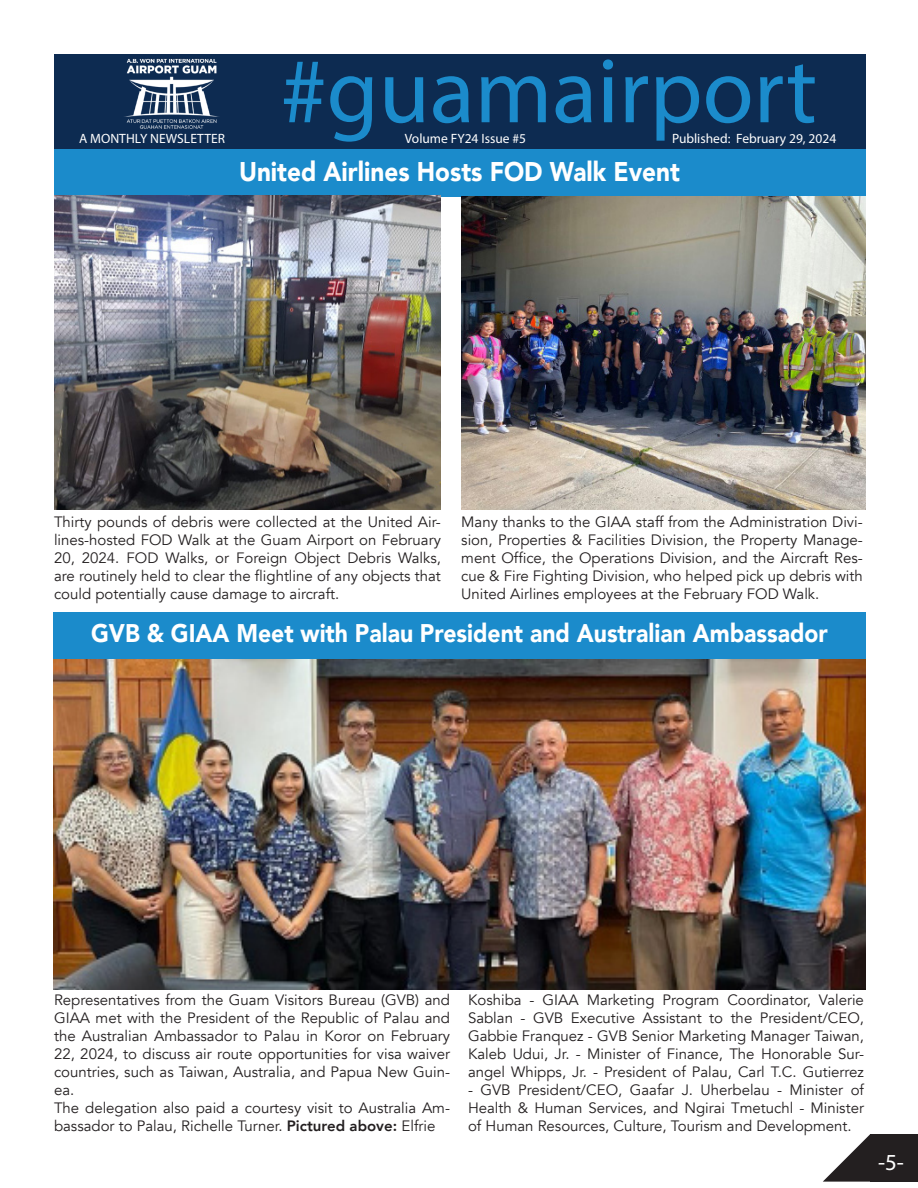
<style>
.page{position:relative;width:918px;height:1188px;background:#fff}
.page>*{position:absolute;margin:0;border:0;box-sizing:border-box;transform-origin:0 0}
.Title_-_79pt{font:93px "Myriad Pro";color:#1b8bcb}
.t1{font:900 27px "Avenir";color:#fff;scale:.9 1}
.t2{font:900 25.5px "Avenir";color:#fff;scale:.9 1}
.t3{font:23.1px "Myriad Pro";color:#fff}
.t4{font:15px/18px "Avenir";color:#231f20;text-align:justify}
.Body_Text{font:13.5px "Myriad Pro";color:#fff}
.s1{font-weight:800}
</style>
<div class="page">
<div style="left:870px;top:1134px;width:48px;height:48px;background:#231f20"></div>
<svg style="left:823px;top:1134px;width:47px;height:48px"></svg>
<div style="left:54px;top:54px;width:811px;height:95px;background:#0d2b51"></div>
<img style="left:124px;top:58px;width:95px;height:71px">
<div style="left:54px;top:149px;width:811px;height:48px;background:#1b8bcb"></div>
<div style="left:53px;top:612px;width:813px;height:48px;background:#1b8bcb"></div>
<img style="left:461px;top:197px;width:404px;height:313px">
<img style="left:54px;top:196px;width:387px;height:314px">
<img style="left:53px;top:660px;width:813px;height:330px">
<p class="Title_-_79pt" style="left:281px;top:34px;width:538px">#guamairport</p>
<p class="Body_Text" style="left:79px;top:130px;width:147px">A MONTHLY NEWSLETTER</p>
<p class="Body_Text" style="left:405px;top:130px;width:123px">Volume FY24 Issue #5</p>
<p class="Body_Text" style="left:672px;top:130px;width:166px">Published: February 29, 2024</p>
<p class="t1" style="left:239px;top:148px;width:491px">United Airlines Hosts FOD Walk Event</p>
<p class="t4" style="left:54px;top:513px;width:388px">Thirty pounds of debris were collected at the United Air&shy;lines-hosted FOD Walk at the Guam Airport on February 20, 2024. FOD Walks, or Foreign Object Debris Walks, are routinely held to clear the flightline of any objects that could potentially cause damage to aircraft.</p>
<p class="t4" style="left:461px;top:513px;width:403px">Many thanks to the GIAA staff from the Administration Divi&shy;sion, Properties &amp; Facilities Division, the Property Manage&shy;ment Office, the Operations Division, and the Aircraft Res&shy;cue &amp; Fire Fighting Division, who helped pick up debris with United Airlines employees at the February FOD Walk.</p>
<p class="t2" style="left:91px;top:611px;width:820px">GVB &amp; GIAA Meet with Palau President and Australian Ambassador</p>
<p class="t4" style="left:54px;top:991px;width:398px">Representatives from the Guam Visitors Bureau (GVB) and GIAA met with the President of the Republic of Palau and the Australian Ambassador to Palau in Koror on February 22, 2024, to discuss air route opportunities for visa waiver countries, such as Taiwan, Australia, and Papua New Guin&shy;ea.</p>
<p class="t4" style="left:54px;top:1099px;width:398px">The delegation also paid a courtesy visit to Australia Am&shy;bassador to Palau, Richelle Turner. <span class="s1">Pictured above:</span> Elfrie</p>
<p class="t4" style="left:468px;top:991px;width:398px">Koshiba - GIAA Marketing Program Coordinator, Valerie Sablan - GVB Executive Assistant to the President/CEO, Gabbie Franquez - GVB Senior Marketing Manager Taiwan, Kaleb Udui, Jr. - Minister of Finance, The Honorable Sur&shy;angel Whipps, Jr. - President of Palau, Carl T.C. Gutierrez</p>
<p class="t4" style="left:468px;top:1081px;width:398px">- GVB President/CEO, Gaafar J. Uherbelau - Minister of Health &amp; Human Services, and Ngirai Tmetuchl - Minister of Human Resources, Culture, Tourism and Development.</p>
<h3 class="t3" style="left:878px;top:1148px;width:27px">-5-</h3>
</div>
